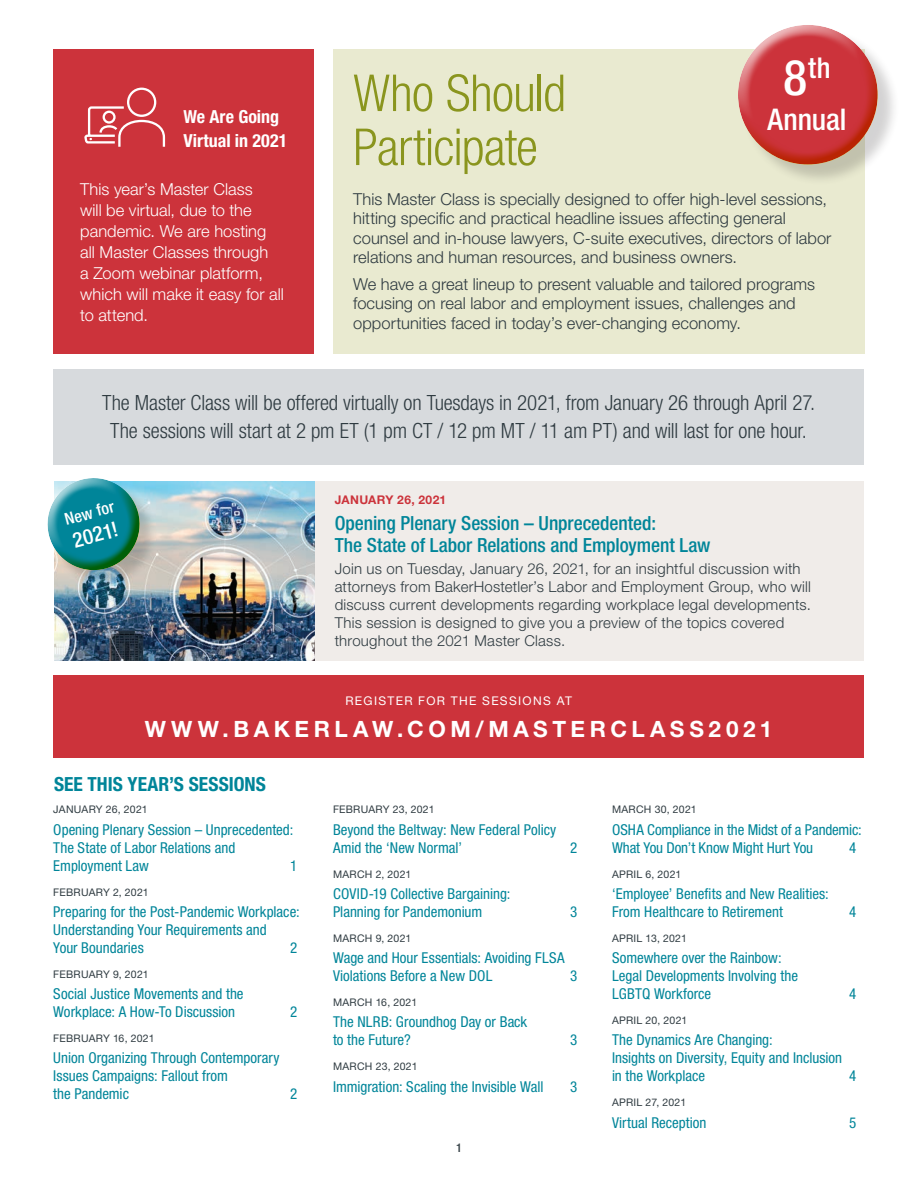
<style>
.page{position:relative;width:918px;height:1188px;background:#fff}
.page>*{position:absolute;margin:0;border:0;box-sizing:border-box;transform-origin:0 0}
.t1{font:300 condensed 51px/54px "Helvetica Neue LT Std";letter-spacing:-.015em;color:#8a951e}
.t2{font:500 condensed 29.85px "Helvetica Neue LT Std";letter-spacing:-.005em;color:#fff}
.t3{font:500 condensed 28.65px "Helvetica Neue LT Std";color:#fff}
.t4{font:700 22.5px "Helvetica Neue LT Std";letter-spacing:.205em;color:#fff}
.t5{font:300 condensed 21px/28.5px "Helvetica Neue LT Std";letter-spacing:-.01em;color:#2f3b41;text-align:center}
.t6{font:500 condensed 21px "Helvetica Neue LT Std";color:#fff}
.t7{font:500 condensed 19.5px/22.5px "Helvetica Neue LT Std";letter-spacing:-.005em;color:#008599}
.t8{font:700 condensed 19.5px "Helvetica Neue LT Std";color:#008599}
.t9{font:700 condensed 18px/24px "Helvetica Neue LT Std";color:#fff}
.t10{font:300 16.5px/19.5px "Helvetica Neue LT Std";color:#2f3b41}
.t11{font:300 16.5px/21px "Helvetica Neue LT Std";color:#fff}
.t12{font:500 condensed 16.5px "Helvetica Neue LT Std";color:#fff}
.t13{font:condensed 15px/18px "Helvetica Neue LT Std";color:#008599}
.t14{font:300 15px/18px "Helvetica Neue LT Std";letter-spacing:.015em;color:#2f3b41}
.t15{font:12px "Helvetica Neue LT Std";letter-spacing:.115em;color:#fff}
.t16{font:700 12px "Helvetica Neue LT Std";letter-spacing:.03em;color:#cc333b}
.t17{font:500 condensed 12px "Helvetica Neue LT Std";color:#2f3b41}
.t18{font:10.5px "Helvetica Neue LT Std";letter-spacing:.025em;color:#2f3b41}
.s1{font-size:49.2px}
</style>
<div class="page">
<div style="left:333px;top:50px;width:532px;height:304px;background:#e9ead0"></div>
<div style="left:53px;top:50px;width:261px;height:304px;background:#cc333b"></div>
<svg style="left:84px;top:88px;width:81px;height:59px"></svg>
<div style="left:741px;top:28px;width:159px;height:159px;background:#231f20;opacity:.2"></div>
<div style="left:735px;top:22px;width:142px;height:112px;background:#fff;opacity:.75"></div>
<svg style="left:737px;top:46px;width:142px;height:120px;background:#ce5555"></svg>
<div style="left:53px;top:369px;width:811px;height:95px;background:#d7dadd"></div>
<div style="left:53px;top:676px;width:811px;height:82px;background:#cc333b"></div>
<div style="left:314px;top:481px;width:550px;height:179px;background:#f0ece9"></div>
<img style="left:54px;top:481px;width:260px;height:179px">
<div style="left:50px;top:480px;width:108px;height:109px;background:#231f20;opacity:.2"></div>
<svg style="left:47px;top:478px;width:106px;height:103px;background:#53a1a5"></svg>
<p class="t9" style="left:183px;top:105px;width:106px">We Are Going<br>Virtual in 2021</p>
<p class="t11" style="left:80px;top:178px;width:205px">This year’s Master Class<br>will be virtual, due to the pandemic. We are hosting all Master Classes through<br>a Zoom webinar platform, which will make it easy for all to attend.</p>
<h3 class="t3" style="left:783px;top:51px;width:49px"><span class="s1">8</span>th</h3>
<h2 class="t2" style="left:768px;top:101px;width:80px">Annual</h2>
<h1 class="t1" style="left:353px;top:66px;width:214px">Who Should<br>Participate</h1>
<p class="t10" style="left:353px;top:189px;width:480px">This Master Class is specially designed to offer high-level sessions, hitting specific and practical headline issues affecting general counsel and in-house lawyers, C-suite executives, directors of labor relations and human resources, and business owners.</p>
<p class="t10" style="left:353px;top:274px;width:463px">We have a great lineup to present valuable and tailored programs focusing on real labor and employment issues, challenges and opportunities faced in today’s ever-changing economy.</p>
<h3 class="t5" style="left:102px;top:388px;width:714px">The Master Class will be offered virtually on Tuesdays in 2021, from January 26 through April 27.<br>The sessions will start at 2 pm ET (1 pm CT / 12 pm MT / 11 am PT) and will last for one hour.</h3>
<p class="t12" style="left:62px;top:510px;width:52px;rotate:-15deg">New for</p>
<h3 class="t6" style="left:70px;top:528px;width:47px;rotate:-15deg">2021!</h3>
<p class="t16" style="left:335px;top:492px;width:113px">JANUARY 26, 2021</p>
<h3 class="t7" style="left:335px;top:511px;width:377px">Opening Plenary Session – Unprecedented:<br>The State of Labor Relations and Employment Law</h3>
<p class="t14" style="left:335px;top:559px;width:478px">Join us on Tuesday, January 26, 2021, for an insightful discussion with attorneys from BakerHostetler’s Labor and Employment Group, who will discuss current developments regarding workplace legal developments.<br>This session is designed to give you a preview of the topics covered throughout the 2021 Master Class.</p>
<p class="t15" style="left:345px;top:694px;width:228px">REGISTER FOR THE SESSIONS AT</p>
<h3 class="t4" style="left:145px;top:715px;width:629px">WWW.BAKERLAW.COM/MASTERCLASS2021</h3>
<h3 class="t8" style="left:54px;top:772px;width:213px">SEE THIS YEAR’S SESSIONS</h3>
<p class="t18" style="left:53px;top:803px;width:96px">JANUARY 26, 2021</p>
<p class="t13" style="left:53px;top:820px;width:242px">Opening Plenary Session – Unprecedented:<br>The State of Labor Relations and<br>Employment Law</p>
<p class="t13" style="left:290px;top:856px;width:9px">1</p>
<p class="t18" style="left:53px;top:886px;width:97px">FEBRUARY 2, 2021</p>
<p class="t13" style="left:53px;top:903px;width:248px">Preparing for the Post-Pandemic Workplace:<br>Understanding Your Requirements and<br>Your Boundaries</p>
<p class="t13" style="left:290px;top:939px;width:9px">2</p>
<p class="t18" style="left:53px;top:968px;width:97px">FEBRUARY 9, 2021</p>
<p class="t13" style="left:53px;top:985px;width:192px">Social Justice Movements and the<br>Workplace: A How-To Discussion</p>
<p class="t18" style="left:53px;top:1032px;width:103px">FEBRUARY 16, 2021</p>
<p class="t13" style="left:53px;top:1049px;width:228px">Union Organizing Through Contemporary<br>Issues Campaigns: Fallout from<br>the Pandemic</p>
<p class="t13" style="left:290px;top:1003px;width:9px">2</p>
<p class="t13" style="left:290px;top:1085px;width:9px">2</p>
<p class="t18" style="left:333px;top:803px;width:103px">FEBRUARY 23, 2021</p>
<p class="t13" style="left:333px;top:820px;width:225px">Beyond the Beltway: New Federal Policy<br>Amid the ‘New Normal’</p>
<p class="t18" style="left:333px;top:868px;width:80px">MARCH 2, 2021</p>
<p class="t13" style="left:333px;top:885px;width:179px">COVID-19 Collective Bargaining:<br>Planning for Pandemonium</p>
<p class="t13" style="left:570px;top:838px;width:9px">2</p>
<p class="t13" style="left:570px;top:903px;width:9px">3</p>
<p class="t18" style="left:333px;top:932px;width:80px">MARCH 9, 2021</p>
<p class="t13" style="left:333px;top:949px;width:233px">Wage and Hour Essentials: Avoiding FLSA<br>Violations Before a New DOL</p>
<p class="t13" style="left:570px;top:967px;width:9px">3</p>
<p class="t18" style="left:333px;top:996px;width:86px">MARCH 16, 2021</p>
<p class="t13" style="left:333px;top:1013px;width:196px">The NLRB: Groundhog Day or Back to the Future?</p>
<p class="t13" style="left:570px;top:1031px;width:9px">3</p>
<p class="t18" style="left:333px;top:1060px;width:86px">MARCH 23, 2021</p>
<p class="t13" style="left:333px;top:1077px;width:212px">Immigration: Scaling the Invisible Wall</p>
<p class="t13" style="left:570px;top:1077px;width:9px">3</p>
<p class="t17" style="left:456px;top:1141px;width:7px">1</p>
<p class="t18" style="left:612px;top:803px;width:86px">MARCH 30, 2021</p>
<p class="t13" style="left:612px;top:820px;width:251px">OSHA Compliance in the Midst of a Pandemic:<br>What You Don’t Know Might Hurt You</p>
<p class="t13" style="left:849px;top:838px;width:9px">4</p>
<p class="t18" style="left:612px;top:868px;width:71px">APRIL 6, 2021</p>
<p class="t13" style="left:612px;top:885px;width:218px">‘Employee’ Benefits and New Realities:<br>From Healthcare to Retirement</p>
<p class="t18" style="left:612px;top:932px;width:76px">APRIL 13, 2021</p>
<p class="t13" style="left:612px;top:949px;width:188px">Somewhere over the Rainbow:<br>Legal Developments Involving the<br>LGBTQ Workforce</p>
<p class="t18" style="left:612px;top:1014px;width:77px">APRIL 20, 2021</p>
<p class="t13" style="left:612px;top:1031px;width:232px">The Dynamics Are Changing:<br>Insights on Diversity, Equity and Inclusion in the Workplace</p>
<p class="t13" style="left:849px;top:903px;width:9px">4</p>
<p class="t13" style="left:849px;top:985px;width:9px">4</p>
<p class="t13" style="left:849px;top:1067px;width:9px">4</p>
<p class="t18" style="left:612px;top:1096px;width:76px">APRIL 27, 2021</p>
<p class="t13" style="left:612px;top:1113px;width:96px">Virtual Reception</p>
<p class="t13" style="left:849px;top:1113px;width:9px">5</p>
</div>
